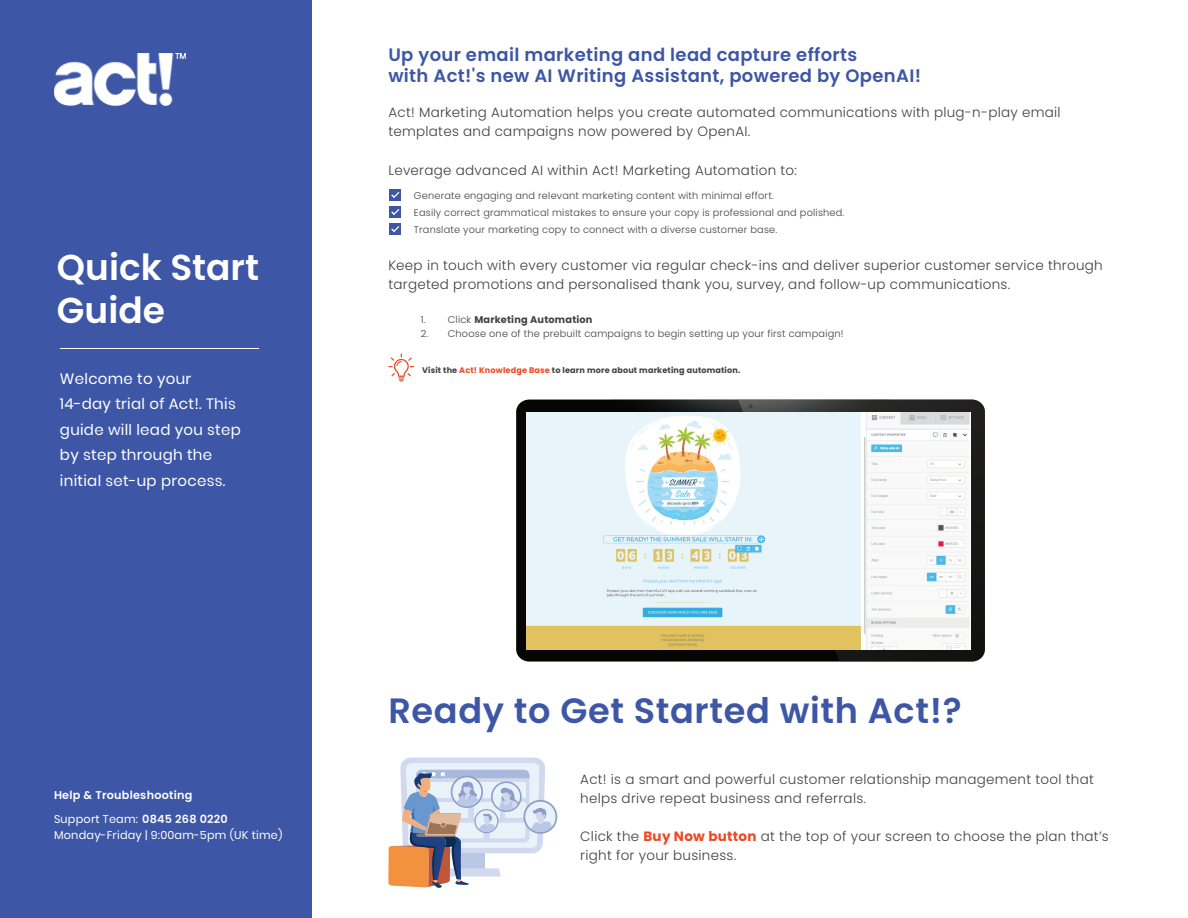
<style>
.page{position:relative;width:1188px;height:918px;background:#fff}
.page>*{position:absolute;margin:0;border:0;box-sizing:border-box;transform-origin:0 0}
.t1{font:600 36px/43.2px "Poppins";color:#fff}
.t2{font:600 35.1px "Poppins";letter-spacing:.02em;color:#3d56a5}
.t3{font:600 18px/21.6px "Poppins";letter-spacing:.02em;color:#3d56a5}
.t4{font:15px/25.5px "Poppins";letter-spacing:.02em;color:#fff}
.t5{font:300 13.5px/19.2px "Poppins";letter-spacing:.02em;color:#414042}
.t6{font:600 11.25px/23.2px "Poppins";letter-spacing:.02em;color:#fff}
.t7{font:11.25px "Poppins";letter-spacing:.02em;color:#fff}
.t8{font:300 9.75px/17px "Poppins";letter-spacing:.02em;color:#414042}
.t9{font:700 9.75px "Poppins";letter-spacing:.02em;color:#414042}
.t10{font:700 8.1px "Poppins";letter-spacing:.02em;color:#414042}
.s1{font-weight:400}
.s2{font-weight:300}
.s3{color:#ef4722}
.s4{font-weight:700;color:#ef4722}
</style>
<div class="page">
<div style="left:0;top:0;width:311px;height:918px;background:#3d56a5"></div>
<hr style="left:60px;top:348px;width:199px;height:1px;background:#fff">
<div style="left:516px;top:400px;width:469px;height:262px;background:#050504;border-radius:13px"></div>
<svg style="left:730px;top:400px;width:255px;height:262px"></svg>
<svg style="left:605px;top:400px;width:291px;height:13px"></svg>
<img style="left:526px;top:413px;width:444px;height:236px">
<svg style="left:523px;top:800px;width:34px;height:34px"></svg>
<div style="left:525px;top:802px;width:31px;height:30px;background:#eaf2f9;border-radius:50%"></div>
<svg style="left:388px;top:758px;width:164px;height:130px"></svg>
<div style="left:390px;top:189px;width:11px;height:12px;background:#3d56a5"></div>
<svg style="left:391px;top:192px;width:8px;height:6px"></svg>
<div style="left:390px;top:206px;width:11px;height:12px;background:#3d56a5"></div>
<svg style="left:391px;top:209px;width:8px;height:6px"></svg>
<div style="left:390px;top:223px;width:11px;height:12px;background:#3d56a5"></div>
<svg style="left:391px;top:226px;width:8px;height:6px"></svg>
<svg style="left:388px;top:353px;width:26px;height:29px"></svg>
<img style="left:54px;top:54px;width:132px;height:51px">
<h1 class="t1" style="left:57px;top:246px;width:204px">Quick Start<br>Guide</h1>
<p class="t4" style="left:60px;top:366px;width:183px">Welcome to your<br>14-day trial of Act!. This guide will lead you step by step through the initial set-up process.</p>
<p class="t6" style="left:54px;top:784px;width:175px">Help &amp; Troubleshooting<br><span class="s1">Support Team:</span> 0845 268 0220</p>
<p class="t7" style="left:54px;top:829px;width:230px">Monday-Friday | 9:00am-5pm (UK time)</p>
<h3 class="t3" style="left:388px;top:44px;width:534px">Up your email marketing and lead capture efforts<br>with Act!'s new AI Writing Assistant, powered by OpenAI!</h3>
<p class="t5" style="left:388px;top:103px;width:674px">Act! Marketing Automation helps you create automated communications with plug-n-play email templates and campaigns now powered by OpenAI.</p>
<p class="t5" style="left:388px;top:161px;width:410px">Leverage advanced AI within Act! Marketing Automation to:</p>
<p class="t8" style="left:414px;top:187px;width:432px">Generate engaging and relevant marketing content with minimal effort.<br>Easily correct grammatical mistakes to ensure your copy is professional and polished.<br>Translate your marketing copy to connect with a diverse customer base.</p>
<p class="t5" style="left:388px;top:256px;width:716px">Keep in touch with every customer via regular check-ins and deliver superior customer service through targeted promotions and personalised thank you, survey, and follow-up communications.</p>
<p class="t9" style="left:421px;top:314px;width:173px"><span class="s2">1. Click</span> Marketing Automation</p>
<p class="t8" style="left:421px;top:325px;width:424px">2. Choose one of the prebuilt campaigns to begin setting up your first campaign!</p>
<p class="t10" style="left:422px;top:365px;width:320px">Visit the <span class="s3">Act! Knowledge Base</span> to learn more about marketing automation.</p>
<h2 class="t2" style="left:388px;top:690px;width:575px">Ready to Get Started with Act!?</h2>
<p class="t5" style="left:580px;top:769px;width:515px">Act! is a smart and powerful customer relationship management tool that helps drive repeat business and referrals.</p>
<p class="t5" style="left:580px;top:827px;width:530px">Click the <span class="s4">Buy Now button</span> at the top of your screen to choose the plan that’s right for your business.</p>
</div>
